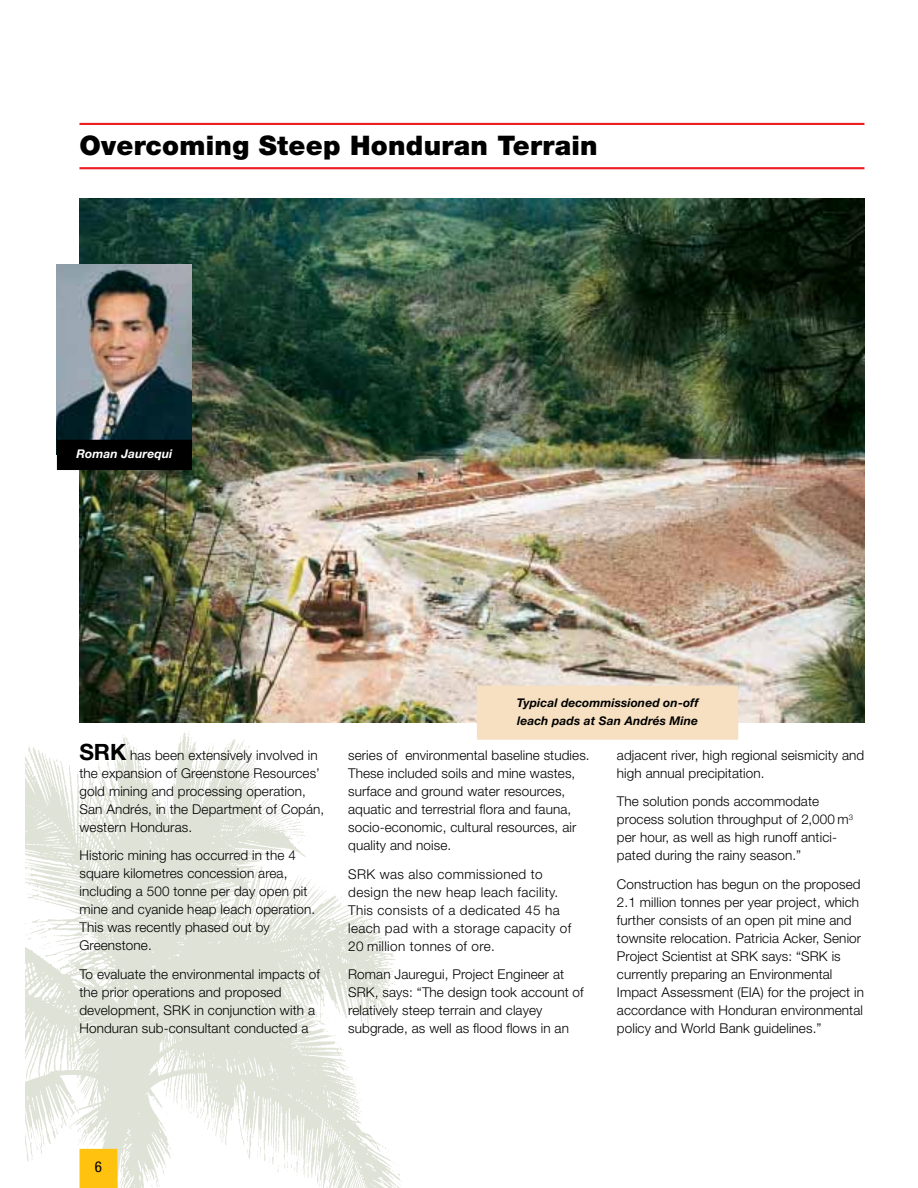
<style>
.page{position:relative;width:918px;height:1188px;background:#fff}
.page>*{position:absolute;margin:0;border:0;box-sizing:border-box;transform-origin:0 0}
.t1{font:900 27px "Helvetica Neue";letter-spacing:.01em;color:#000}
.t2{font:condensed 15px "Helvetica Neue";color:#000}
.t3{font:300 13.5px/18px "Helvetica Neue";letter-spacing:.01em;color:#000}
.t4{font:300 13.5px/18px "Helvetica Neue";letter-spacing:.03em;color:#000}
.t5{font:italic 700 12px/18px "Helvetica Neue";letter-spacing:.01em;color:#000}
.t6{font:italic 700 12px "Helvetica Neue";letter-spacing:.01em;color:#fff}
.s1{font-weight:700;font-size:22.5px}
</style>
<div class="page">
<img style="left:26px;top:732px;width:376px;height:456px">
<svg style="left:79px;top:1149px;width:38px;height:39px"></svg>
<img style="left:79px;top:198px;width:786px;height:525px">
<hr style="left:79px;top:123px;width:785px;height:2px;background:#ed1d24">
<hr style="left:79px;top:167px;width:785px;height:2px;background:#ed1d24">
<div style="left:478px;top:686px;width:260px;height:53px;background:#f6e0c1"></div>
<div style="left:477px;top:686px;width:261px;height:54px;border:1px solid #f6e0c1"></div>
<img style="left:57px;top:264px;width:135px;height:176px">
<div style="left:58px;top:440px;width:133px;height:29px;background:#000"></div>
<div style="left:57px;top:440px;width:135px;height:30px;border:1px solid #000"></div>
<h1 class="t1" style="left:79px;top:130px;width:520px">Overcoming Steep Honduran Terrain</h1>
<p class="t6" style="left:76px;top:446px;width:98px">Roman Jaurequi</p>
<p class="t3" style="left:79px;top:746px;width:246px"><span class="s1">SRK</span> has been extensively involved in the expansion of Greenstone Resources’ gold mining and processing operation, San Andrés, in the Department of Copán, western Honduras.</p>
<p class="t3" style="left:79px;top:846px;width:237px">Historic mining has occurred in the 4 square kilometres concession area, including a 500 tonne per day open pit mine and cyanide heap leach operation.<br>This was recently phased out by<br>Greenstone.</p>
<p class="t3" style="left:79px;top:965px;width:242px">To evaluate the environmental impacts of the prior operations and proposed development, SRK in conjunction with a Honduran sub-consultant conducted a</p>
<p class="t5" style="left:517px;top:693px;width:184px">Typical decommissioned on-off leach pads at San Andrés Mine</p>
<p class="t3" style="left:348px;top:746px;width:243px">series of environmental baseline studies.<br>These included soils and mine wastes, surface and ground water resources, aquatic and terrestrial flora and fauna, socio-economic, cultural resources, air quality and noise.</p>
<p class="t4" style="left:348px;top:865px;width:225px">SRK was also commissioned to design the new heap leach facility.<br>This consists of a dedicated 45 ha leach pad with a storage capacity of<br>20 million tonnes of ore.</p>
<p class="t3" style="left:348px;top:965px;width:237px">Roman Jauregui, Project Engineer at SRK, says: “The design took account of relatively steep terrain and clayey subgrade, as well as flood flows in an</p>
<p class="t3" style="left:617px;top:745px;width:249px">adjacent river, high regional seismicity and high annual precipitation.</p>
<p class="t3" style="left:617px;top:792px;width:238px">The solution ponds accommodate process solution throughput of 2,000 m<sup>3 </sup>per hour, as well as high runoff antici&shy;pated during the rainy season.”</p>
<p class="t3" style="left:617px;top:875px;width:249px">Construction has begun on the proposed 2.1 million tonnes per year project, which further consists of an open pit mine and townsite relocation. Patricia Acker, Senior Project Scientist at SRK says: “SRK is currently preparing an Environmental Impact Assessment (EIA) for the project in accordance with Honduran environmental policy and World Bank guidelines.”</p>
<p class="t2" style="left:95px;top:1158px;width:9px">6</p>
</div>
